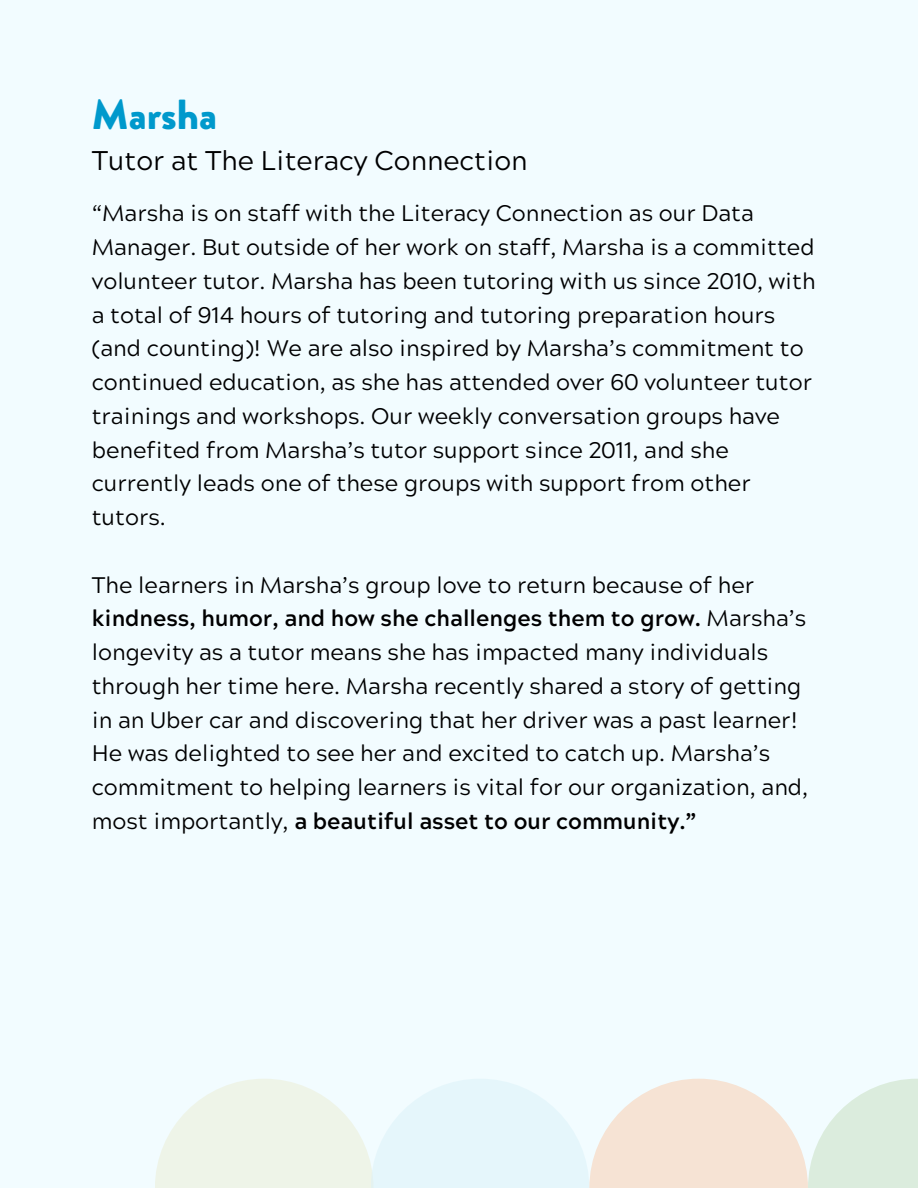
<style>
.page{position:relative;width:918px;height:1188px;background:#f2fcff}
.page>*{position:absolute;margin:0;border:0;box-sizing:border-box;transform-origin:0 0}
.t1{font:900 42px "Brandon Grotesque";color:#09c}
.t2{font:27px "Acherus Grotesque";color:#000}
.t3{font:22.5px/33.8px "Acherus Grotesque";color:#000}
.s1{font-weight:700}
</style>
<div class="page">
<svg style="left:155px;top:1079px;width:216px;height:109px;fill:#eef4e8"></svg>
<div style="left:371px;top:1079px;width:218px;height:109px;background:linear-gradient(to right,#e7f7fc,#e8f7fc)"></div>
<svg style="left:589px;top:1079px;width:219px;height:109px;fill:#f6e3d4"></svg>
<svg style="left:808px;top:1079px;width:110px;height:109px;fill:#dbecdd"></svg>
<p class="t1" style="left:92px;top:85px;width:127px">Marsha</p>
<p class="t2" style="left:92px;top:149px;width:437px">Tutor at The Literacy Connection</p>
<h1 class="t3" style="left:92px;top:200px;width:725px">“Marsha is on staff with the Literacy Connection as our Data Manager. But outside of her work on staff, Marsha is a committed volunteer tutor. Marsha has been tutoring with us since 2010, with a total of 914 hours of tutoring and tutoring preparation hours (and counting)! We are also inspired by Marsha’s commitment to continued education, as she has attended over 60 volunteer tutor trainings and workshops. Our weekly conversation groups have benefited from Marsha’s tutor support since 2011, and she currently leads one of these groups with support from other tutors.</h1>
<p class="t3" style="left:92px;top:571px;width:718px">The learners in Marsha’s group love to return because of her <span class="s1">kindness, humor, and how she challenges them to grow.</span> Marsha’s longevity as a tutor means she has impacted many individuals through her time here. Marsha recently shared a story of getting in an Uber car and discovering that her driver was a past learner!<br>He was delighted to see her and excited to catch up. Marsha’s commitment to helping learners is vital for our organization, and, most importantly, <span class="s1">a beautiful asset to our community.”</span></p>
</div>
